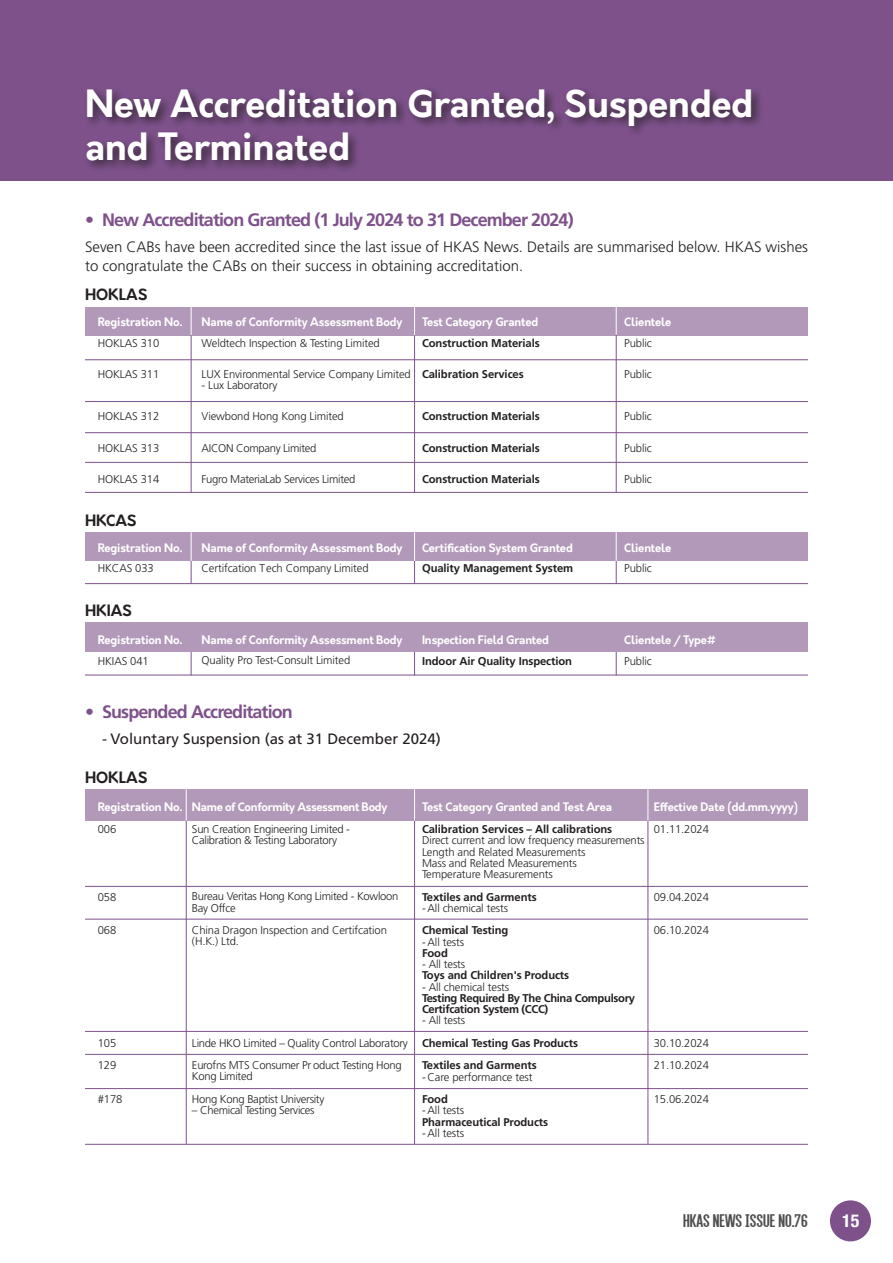
<style>
.page{position:relative;width:893px;height:1263px;background:#fff}
.page>*{position:absolute;margin:0;border:0;box-sizing:border-box;transform-origin:0 0}
.t1{font:700 36px/43.2px "Cello Sans";color:#fff}
.t2{font:19.5px "Alegre Sans";color:#4f4f50}
.t3{font:700 18px "Frutiger LT Std";letter-spacing:-.05em;color:#7e518b}
.t4{font:700 condensed 18px "Helvetica Neue";color:#fff}
.t5{font:300 15px/19.5px "Frutiger LT Std";color:#231f20}
.t6{font:15px "Frutiger LT Std";color:#231f20}
.t7{font:700 15px "Cello Sans";color:#231f20}
.t8{font:300 11.25px/11.2px "Frutiger LT Std";letter-spacing:-.01em;color:#231f20}
.t9{font:700 11.25px "Cello Sans";letter-spacing:-.01em;color:#fff}
.t10{font:700 11.25px/11.2px "Frutiger LT Std";letter-spacing:-.01em;color:#231f20}
.t11{font:700 11.25px/11.2px "Frutiger LT Std";letter-spacing:-.03em;color:#231f20}
.s1{font-weight:700}
.s2{font-weight:300}
</style>
<div class="page">
<div style="left:85px;top:307px;width:723px;height:28px;background:#b299b9"></div>
<hr style="left:85px;top:432px;width:723px;height:1px;background:#7e518b">
<hr style="left:85px;top:462px;width:723px;height:1px;background:#7e518b">
<hr style="left:85px;top:492px;width:723px;height:1px;background:#7e518b">
<hr style="left:191px;top:335px;width:1px;height:158px;background:#7e518b">
<hr style="left:414px;top:335px;width:1px;height:158px;background:#7e518b">
<hr style="left:616px;top:335px;width:1px;height:157px;background:#7e518b">
<svg style="left:191px;top:307px;width:1px;height:28px"></svg>
<svg style="left:414px;top:307px;width:1px;height:28px"></svg>
<svg style="left:616px;top:307px;width:1px;height:28px"></svg>
<hr style="left:85px;top:359px;width:723px;height:1px;background:#7e518b">
<hr style="left:85px;top:401px;width:723px;height:1px;background:#7e518b">
<div style="left:85px;top:532px;width:723px;height:29px;background:#b299b9"></div>
<hr style="left:85px;top:583px;width:723px;height:1px;background:#7e518b">
<svg style="left:191px;top:532px;width:1px;height:51px"></svg>
<svg style="left:414px;top:532px;width:1px;height:51px"></svg>
<svg style="left:616px;top:532px;width:1px;height:51px"></svg>
<hr style="left:85px;top:675px;width:723px;height:1px;background:#7e518b">
<svg style="left:191px;top:652px;width:1px;height:23px"></svg>
<svg style="left:414px;top:652px;width:1px;height:23px"></svg>
<svg style="left:616px;top:652px;width:1px;height:23px"></svg>
<div style="left:85px;top:789px;width:723px;height:32px;background:#b299b9"></div>
<hr style="left:85px;top:886px;width:723px;height:1px;background:#7e518b">
<hr style="left:85px;top:1031px;width:723px;height:1px;background:#7e518b">
<hr style="left:85px;top:1054px;width:723px;height:1px;background:#7e518b">
<hr style="left:85px;top:919px;width:723px;height:1px;background:#7e518b">
<hr style="left:85px;top:1088px;width:723px;height:1px;background:#7e518b">
<hr style="left:85px;top:1144px;width:723px;height:1px;background:#7e518b">
<hr style="left:186px;top:821px;width:1px;height:323px;background:#7e518b">
<hr style="left:414px;top:821px;width:1px;height:323px;background:#7e518b">
<hr style="left:648px;top:821px;width:1px;height:323px;background:#7e518b">
<hr style="left:186px;top:789px;width:1px;height:32px;background:#fff">
<hr style="left:414px;top:789px;width:1px;height:32px;background:#fff">
<hr style="left:648px;top:789px;width:1px;height:32px;background:#fff">
<div style="left:0;top:0;width:893px;height:181px;background:#7e518b"></div>
<div style="left:84px;top:85px;width:680px;height:87px;background:#231f20;opacity:.75"></div>
<div style="left:85px;top:622px;width:723px;height:30px;background:#b299b9"></div>
<div style="left:830px;top:1200px;width:41px;height:41px;background:#7e518b;border-radius:50%"></div>
<p class="t1" style="left:85px;top:82px;width:670px">New Accreditation Granted, Suspended and Terminated</p>
<p class="t3" style="left:85px;top:209px;width:490px">• New Accreditation Granted (1 July 2024 to 31 December 2024)</p>
<p class="t5" style="left:85px;top:237px;width:724px">Seven CABs have been accredited since the last issue of HKAS News. Details are summarised below. HKAS wishes to congratulate the CABs on their success in obtaining accreditation.</p>
<p class="t7" style="left:85px;top:284px;width:64px">HOKLAS</p>
<p class="t9" style="left:98px;top:314px;width:86px">Registration No.</p>
<p class="t9" style="left:202px;top:314px;width:203px">Name of Conformity Assessment Body</p>
<p class="t9" style="left:422px;top:314px;width:118px">Test Category Granted</p>
<p class="t9" style="left:624px;top:314px;width:49px">Clientele</p>
<p class="t8" style="left:98px;top:338px;width:63px">HOKLAS 310</p>
<p class="t8" style="left:202px;top:337px;width:180px">Weldtech Inspection &amp; Testing Limited</p>
<p class="t10" style="left:422px;top:337px;width:119px">Construction Materials</p>
<p class="t8" style="left:624px;top:338px;width:29px">Public</p>
<p class="t8" style="left:98px;top:369px;width:63px">HOKLAS 311</p>
<p class="t8" style="left:202px;top:369px;width:211px">LUX Environmental Service Company Limited</p>
<p class="t8" style="left:202px;top:379px;width:77px">- Lux Laboratory</p>
<p class="t10" style="left:422px;top:369px;width:103px">Calibration Services</p>
<p class="t8" style="left:624px;top:369px;width:29px">Public</p>
<p class="t8" style="left:98px;top:411px;width:63px">HOKLAS 312</p>
<p class="t8" style="left:202px;top:411px;width:144px">Viewbond Hong Kong Limited</p>
<p class="t10" style="left:422px;top:411px;width:119px">Construction Materials</p>
<p class="t8" style="left:624px;top:411px;width:29px">Public</p>
<p class="t8" style="left:98px;top:443px;width:63px">HOKLAS 313</p>
<p class="t8" style="left:202px;top:442px;width:117px">AICON Company Limited</p>
<p class="t10" style="left:422px;top:442px;width:119px">Construction Materials</p>
<p class="t8" style="left:624px;top:443px;width:29px">Public</p>
<p class="t8" style="left:98px;top:474px;width:63px">HOKLAS 314</p>
<p class="t8" style="left:202px;top:474px;width:155px">Fugro MateriaLab Services Limited</p>
<p class="t10" style="left:422px;top:474px;width:119px">Construction Materials</p>
<p class="t8" style="left:624px;top:474px;width:29px">Public</p>
<p class="t7" style="left:85px;top:509px;width:53px">HKCAS</p>
<p class="t9" style="left:98px;top:539px;width:86px">Registration No.</p>
<p class="t9" style="left:202px;top:539px;width:203px">Name of Conformity Assessment Body</p>
<p class="t9" style="left:422px;top:539px;width:152px">Certification System Granted</p>
<p class="t9" style="left:624px;top:539px;width:49px">Clientele</p>
<p class="t8" style="left:98px;top:563px;width:58px">HKCAS 033</p>
<p class="t8" style="left:202px;top:563px;width:169px">Certifcation Tech Company Limited</p>
<p class="t10" style="left:422px;top:563px;width:153px">Quality Management System</p>
<p class="t8" style="left:624px;top:563px;width:29px">Public</p>
<p class="t7" style="left:85px;top:599px;width:48px">HKIAS</p>
<p class="t9" style="left:98px;top:632px;width:86px">Registration No.</p>
<p class="t9" style="left:202px;top:632px;width:203px">Name of Conformity Assessment Body</p>
<p class="t9" style="left:422px;top:632px;width:128px">Inspection Field Granted</p>
<p class="t9" style="left:624px;top:632px;width:93px">Clientele / Type#</p>
<p class="t8" style="left:98px;top:655px;width:52px">HKIAS 041</p>
<p class="t8" style="left:202px;top:655px;width:150px">Quality Pro Test-Consult Limited</p>
<p class="t10" style="left:422px;top:655px;width:151px">Indoor Air Quality Inspection</p>
<p class="t8" style="left:624px;top:655px;width:29px">Public</p>
<p class="t3" style="left:85px;top:701px;width:209px">• Suspended Accreditation</p>
<p class="t6" style="left:102px;top:729px;width:340px">- Voluntary Suspension (as at 31 December 2024)</p>
<p class="t7" style="left:85px;top:766px;width:64px">HOKLAS</p>
<p class="t9" style="left:98px;top:799px;width:86px">Registration No.</p>
<p class="t9" style="left:192px;top:798px;width:197px">Name of Conformity Assessment Body</p>
<p class="t9" style="left:422px;top:799px;width:192px">Test Category Granted and Test Area</p>
<p class="t9" style="left:654px;top:799px;width:146px">Effective Date (dd.mm.yyyy)</p>
<p class="t8" style="left:98px;top:824px;width:20px">006</p>
<p class="t8" style="left:192px;top:823px;width:160px">Sun Creation Engineering Limited -<br>Calibration &amp; Testing Laboratory</p>
<p class="t8" style="left:422px;top:824px;width:224px"><span class="s1">Calibration Services – All calibrations<br></span>Direct current and low frequency measurements Length and Related Measurements<br>Mass and Related Measurements<br>Temperature Measurements</p>
<p class="t8" style="left:654px;top:824px;width:57px">01.11.2024</p>
<p class="t8" style="left:98px;top:891px;width:20px">058</p>
<p class="t8" style="left:192px;top:891px;width:208px">Bureau Veritas Hong Kong Limited - Kowloon<br>Bay Offce</p>
<p class="t10" style="left:422px;top:891px;width:116px">Textiles and Garments</p>
<p class="t8" style="left:654px;top:891px;width:57px">09.04.2024</p>
<p class="t8" style="left:422px;top:902px;width:88px">- All chemical tests</p>
<p class="t8" style="left:98px;top:925px;width:20px">068</p>
<p class="t8" style="left:192px;top:925px;width:197px">China Dragon Inspection and Certifcation (H.K.) Ltd.</p>
<p class="t10" style="left:422px;top:925px;width:88px">Chemical Testing</p>
<p class="t8" style="left:422px;top:936px;width:44px">- All tests<br><span class="s1">Food</span></p>
<p class="t10" style="left:422px;top:958px;width:149px"><span class="s2">- All tests<br></span>Toys and Children's Products</p>
<p class="t11" style="left:422px;top:981px;width:214px"><span class="s2">- All chemical tests<br></span>Testing Required By The China Compulsory<br>Certifcation System (CCC)</p>
<p class="t8" style="left:422px;top:1015px;width:45px">- All tests</p>
<p class="t8" style="left:654px;top:925px;width:57px">06.10.2024</p>
<p class="t8" style="left:98px;top:1037px;width:20px">105</p>
<p class="t8" style="left:192px;top:1037px;width:217px">Linde HKO Limited – Quality Control Laboratory</p>
<p class="t10" style="left:422px;top:1037px;width:158px">Chemical Testing Gas Products</p>
<p class="t8" style="left:654px;top:1037px;width:57px">30.10.2024</p>
<p class="t8" style="left:98px;top:1060px;width:20px">129</p>
<p class="t8" style="left:192px;top:1060px;width:211px">Eurofns MTS Consumer Pr oduct Testing Hong<br>Kong Limited</p>
<p class="t10" style="left:422px;top:1060px;width:116px">Textiles and Garments</p>
<p class="t8" style="left:654px;top:1060px;width:57px">21.10.2024</p>
<p class="t8" style="left:422px;top:1071px;width:112px">- Care performance test</p>
<p class="t8" style="left:98px;top:1094px;width:26px">#178</p>
<p class="t8" style="left:192px;top:1093px;width:134px">Hong Kong Baptist University</p>
<p class="t8" style="left:192px;top:1105px;width:124px">– Chemical Testing Services</p>
<p class="t10" style="left:422px;top:1093px;width:27px">Food</p>
<p class="t10" style="left:422px;top:1105px;width:128px"><span class="s2">- All tests<br></span>Pharmaceutical Products</p>
<p class="t8" style="left:422px;top:1127px;width:44px">- All tests</p>
<p class="t8" style="left:654px;top:1094px;width:57px">15.06.2024</p>
<h2 class="t2" style="left:683px;top:1209px;width:126px">HKAS NEWS ISSUE NO.76</h2>
<h3 class="t4" style="left:842px;top:1206px;width:19px">15</h3>
</div>
